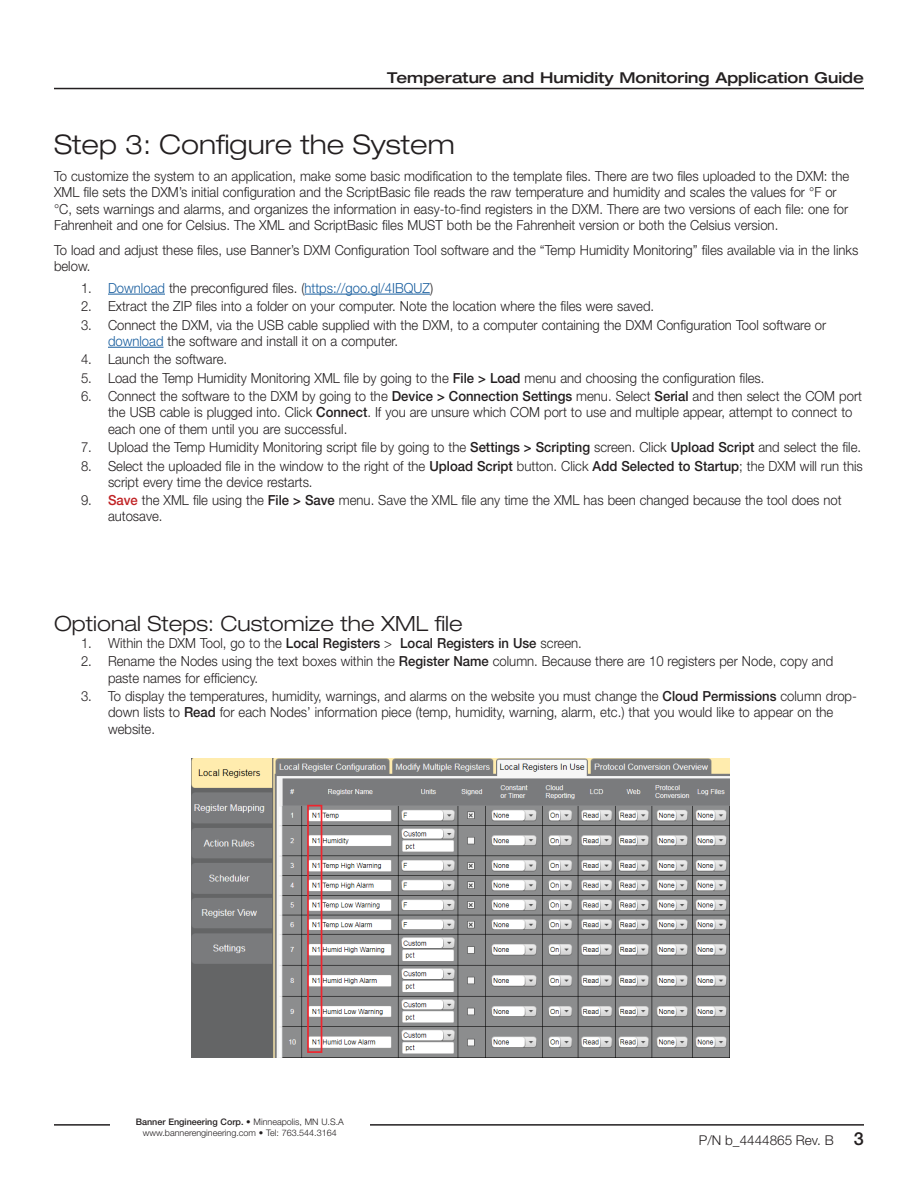
<style>
.page{position:relative;width:918px;height:1188px;background:#fff}
.page>*{position:absolute;margin:0;border:0;box-sizing:border-box;transform-origin:0 0}
.heading_1{font:300 expanded 27px "Helvetica Neue LT Pro";color:#231f20}
.heading_2{font:300 expanded 21px "Helvetica Neue LT Pro";color:#231f20}
.t1{font:500 expanded 15px "Helvetica Neue LT Pro";color:#231f20}
.body_text{font:300 13.95px/16.2px "Helvetica Neue LT Pro";color:#231f20;scale:.94 1}
.t2{font:300 13.95px "Helvetica Neue LT Pro";color:#175d9e;scale:.94 1}
.t3{font:300 13.5px "Helvetica Neue LT Pro";color:#231f20}
.t4{font:300 9px/10.8px "Helvetica Neue LT Pro";color:#231f20;text-align:center}
.s1{color:#231f20}
.s2{color:#175d9e}
.s3{font-weight:500}
.s4{font-weight:500;color:#c02325}
.s5{font-weight:500;font-size:18px}
</style>
<div class="page">
<hr style="left:54px;top:1124px;width:810px;height:2px;background:#231f20">
<hr style="left:54px;top:88px;width:810px;height:1px;background:#231f20">
<div style="left:110px;top:1118px;width:260px;height:45px;background:#fff"></div>
<hr style="left:108px;top:294px;width:57px;height:1px;background:#175d9e">
<hr style="left:304px;top:294px;width:126px;height:1px;background:#175d9e">
<hr style="left:108px;top:347px;width:56px;height:1px;background:#175d9e">
<img style="left:192px;top:758px;width:538px;height:299px">
<p class="t1" style="left:387px;top:68px;width:478px">Temperature and Humidity Monitoring Application Guide</p>
<p class="heading_1" style="left:54px;top:128px;width:402px">Step 3: Configure the System</p>
<p class="body_text" style="left:54px;top:168px;width:848px">To customize the system to an application, make some basic modification to the template files. There are two files uploaded to the DXM: the XML file sets the DXM’s initial configuration and the ScriptBasic file reads the raw temperature and humidity and scales the values for °F or °C, sets warnings and alarms, and organizes the information in easy-to-find registers in the DXM. There are two versions of each file: one for Fahrenheit and one for Celsius. The XML and ScriptBasic files MUST both be the Fahrenheit version or both the Celsius version.</p>
<p class="body_text" style="left:54px;top:241px;width:857px">To load and adjust these files, use Banner’s DXM Configuration Tool software and the “Temp Humidity Monitoring” files available via in the links below.</p>
<p class="t2" style="left:81px;top:279px;width:376px"><span class="s1">1.</span> Download <span class="s1">the preconfigured files. (</span>https://goo.gl/4IBQUZ<span class="s1">)</span></p>
<p class="body_text" style="left:81px;top:298px;width:611px">2. Extract the ZIP files into a folder on your computer. Note the location where the files were saved.</p>
<p class="body_text" style="left:108px;top:316px;width:766px;text-indent:-27px">3. Connect the DXM, via the USB cable supplied with the DXM, to a computer containing the DXM Configuration Tool software or <span class="s2">download</span> the software and install it on a computer.</p>
<p class="body_text" style="left:81px;top:351px;width:157px">4. Launch the software.</p>
<p class="body_text" style="left:81px;top:369px;width:729px">5. Load the Temp Humidity Monitoring XML file by going to the <span class="s3">File &gt; Load</span> menu and choosing the configuration files.</p>
<p class="body_text" style="left:108px;top:388px;width:804px;text-indent:-27px">6. Connect the software to the DXM by going to the <span class="s3">Device &gt; Connection Settings</span> menu. Select <span class="s3">Serial</span> and then select the COM port the USB cable is plugged into. Click <span class="s3">Connect</span>. If you are unsure which COM port to use and multiple appear, attempt to connect to each one of them until you are successful.</p>
<p class="body_text" style="left:81px;top:439px;width:831px">7. Upload the Temp Humidity Monitoring script file by going to the <span class="s3">Settings &gt; Scripting</span> screen. Click <span class="s3">Upload Script</span> and select the file.</p>
<p class="body_text" style="left:108px;top:457px;width:804px;text-indent:-27px">8. Select the uploaded file in the window to the right of the <span class="s3">Upload Script</span> button. Click <span class="s3">Add Selected to Startup</span>; the DXM will run this script every time the device restarts.</p>
<p class="body_text" style="left:108px;top:492px;width:782px;text-indent:-27px">9. <span class="s4">Save</span> the XML file using the <span class="s3">File &gt; Save</span> menu. Save the XML file any time the XML has been changed because the tool does not autosave.</p>
<p class="heading_2" style="left:54px;top:611px;width:410px">Optional Steps: Customize the XML file</p>
<p class="body_text" style="left:81px;top:635px;width:534px">1. Within the DXM Tool, go to the <span class="s3">Local Registers</span> &gt; <span class="s3">Local Registers in Use</span> screen.</p>
<p class="body_text" style="left:108px;top:653px;width:773px;text-indent:-27px">2. Rename the Nodes using the text boxes within the <span class="s3">Register Name</span> column. Because there are 10 registers per Node, copy and paste names for efficiency.</p>
<p class="body_text" style="left:108px;top:688px;width:798px;text-indent:-27px">3. To display the temperatures, humidity, warnings, and alarms on the website you must change the <span class="s3">Cloud Permissions</span> column drop&shy;down lists to <span class="s3">Read</span> for each Nodes’ information piece (temp, humidity, warning, alarm, etc.) that you would like to appear on the website.</p>
<p class="t4" style="left:136px;top:1116px;width:210px"><span class="s3">Banner Engineering Corp.</span> • Minneapolis, MN U.S.A www.bannerengineering.com • Tel: 763.544.3164</p>
<p class="t3" style="left:699px;top:1132px;width:167px">P/N b_4444865 Rev. B <span class="s5">3</span></p>
</div>
